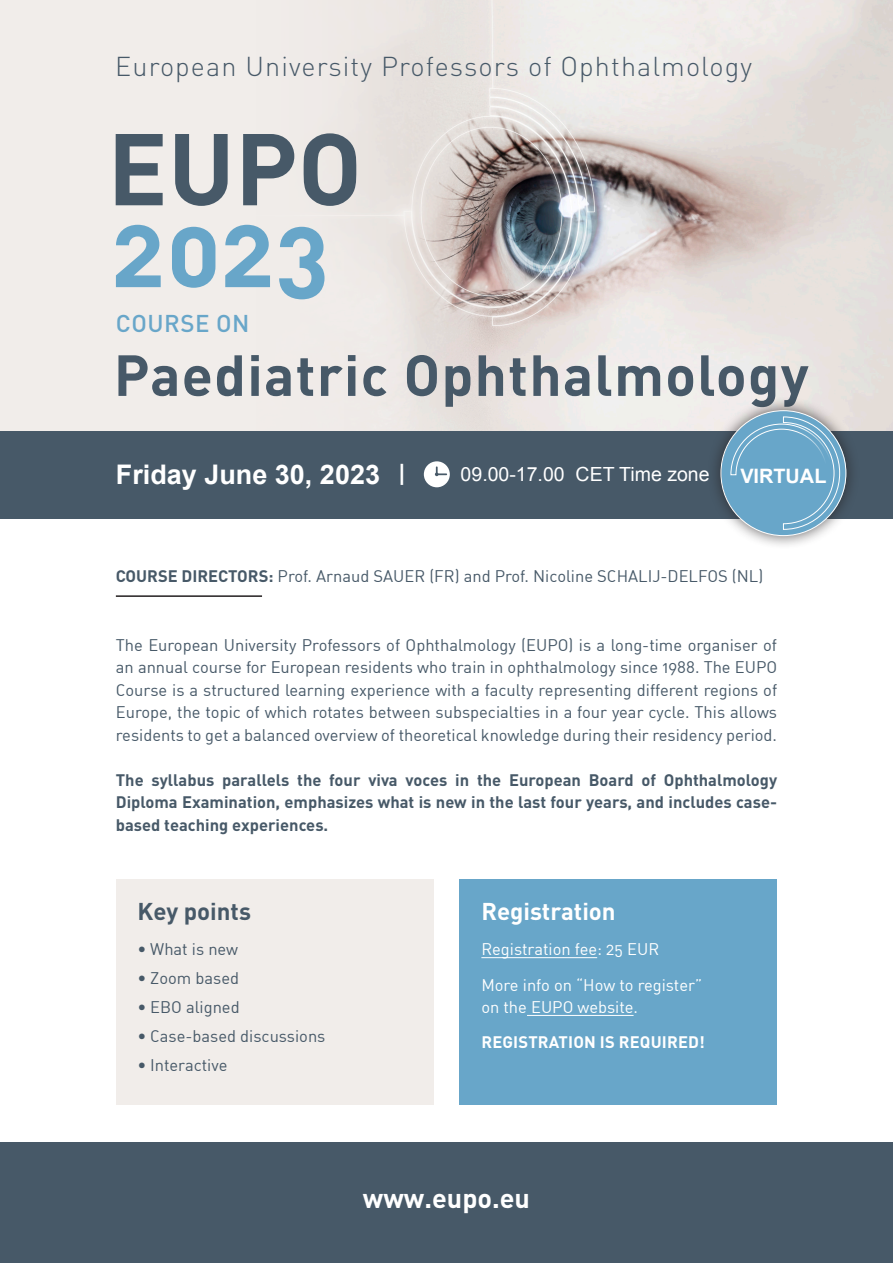
<style>
.page{position:relative;width:893px;height:1263px;background:#fff}
.page>*{position:absolute;margin:0;border:0;box-sizing:border-box;transform-origin:0 0}
.t1{font:100.2px "DIN Bold Alternate";color:#475968}
.t2{font:100.2px "DIN Bold Alternate";color:#68a6c9}
.t3{font:700 57px "DIN Pro";letter-spacing:.02em;color:#475968}
.t4{font:27px "DIN Light Alternate";letter-spacing:.04em;color:#475968}
.t5{font:700 27px "Arial";color:#fff}
.t6{font:700 27px "DIN Pro";color:#fff}
.t7{font:700 24px "DIN Pro";color:#fff}
.t8{font:700 24px "DIN Pro";color:#475968}
.t9{font:500 24px "DIN Pro";letter-spacing:.02em;color:#68a6c9}
.t10{font:700 19.8px "Arial";color:#fff}
.t11{font:19.5px "Arial";color:#fff}
.t12{font:16.5px/22.5px "DIN Regular Alternate";color:#475968;text-align:justify}
.t13{font:700 16.5px/22.5px "DIN Pro";color:#475968;text-align:justify}
.t14{font:16.5px/22.5px "DIN Regular Alternate";color:#fff}
.t15{font:700 16.5px "DIN Pro";letter-spacing:.01em;color:#fff}
.s1{font-family:"DIN Pro";font-weight:700}
.s2{font-family:"Calibri";font-size:18px}
</style>
<div class="page">
<div style="left:0;top:426px;width:893px;height:93px;background:#475968"></div>
<div style="left:0;top:1143px;width:893px;height:120px;background:#475968"></div>
<div style="left:0;top:0;width:893px;height:430px;background:#f1edea"></div>
<img style="left:369px;top:0;width:524px;height:430px">
<div style="left:116px;top:879px;width:318px;height:226px;background:#f1edea"></div>
<div style="left:459px;top:879px;width:318px;height:226px;background:#68a6c9"></div>
<svg style="left:424px;top:461px;width:26px;height:26px"></svg>
<div style="left:707px;top:397px;width:153px;height:153px;background:#231f20;opacity:.75"></div>
<svg style="left:721px;top:411px;width:125px;height:125px"></svg>
<svg style="left:730px;top:416px;width:110px;height:114px"></svg>
<hr style="left:116px;top:595px;width:146px;height:2px;background:#231f20">
<hr style="left:481px;top:957px;width:116px;height:1px;background:#fff">
<hr style="left:527px;top:1015px;width:107px;height:1px;background:#fff">
<p class="t4" style="left:115px;top:49px;width:638px">European University Professors of Ophthalmology</p>
<p class="t1" style="left:107px;top:104px;width:256px">EUPO</p>
<p class="t2" style="left:112px;top:185px;width:219px">2023</p>
<p class="t9" style="left:116px;top:307px;width:135px">COURSE ON</p>
<p class="t3" style="left:114px;top:337px;width:697px">Paediatric Ophthalmology</p>
<p class="t5" style="left:116px;top:457px;width:291px">Friday June 30, 2023 <sup>|</sup></p>
<p class="t11" style="left:461px;top:462px;width:250px">09.00-17.00 CET Time zone</p>
<p class="t10" style="left:740px;top:463px;width:88px">VIRTUAL</p>
<p class="t12" style="left:116px;top:564px;width:649px"><span class="s1">COURSE DIRECTORS:</span> Prof. Arnaud SAUER (FR) and Prof. Nicoline SCHALIJ-DELFOS (NL)</p>
<p class="t12" style="left:116px;top:633px;width:663px">The European University Professors of Ophthalmology (EUPO) is a long-time organiser of an annual course for European residents who train in ophthalmology since 1988. The EUPO Course is a structured learning experience with a faculty representing different regions of Europe, the topic of which rotates between subspecialties in a four year cycle. This allows residents to get a balanced overview of theoretical knowledge during their residency period.</p>
<p class="t13" style="left:116px;top:768px;width:663px">The syllabus parallels the four viva voces in the European Board of Ophthalmology Diploma Examination, emphasizes what is new in the last four years, and includes case&shy;based teaching experiences.</p>
<p class="t8" style="left:137px;top:895px;width:115px">Key points</p>
<p class="t12" style="left:137px;top:938px;width:102px"><span class="s2">•</span> What is new</p>
<p class="t12" style="left:137px;top:967px;width:103px"><span class="s2">•</span> Zoom based</p>
<p class="t12" style="left:137px;top:995px;width:104px"><span class="s2">•</span> EBO aligned</p>
<p class="t12" style="left:137px;top:1024px;width:189px"><span class="s2">•</span> Case-based discussions</p>
<p class="t12" style="left:137px;top:1053px;width:91px"><span class="s2">•</span> Interactive</p>
<p class="t7" style="left:481px;top:895px;width:136px">Registration</p>
<p class="t14" style="left:481px;top:938px;width:179px">Registration fee: 25 EUR</p>
<p class="t14" style="left:481px;top:973px;width:222px">More info on “How to register” on the EUPO website.</p>
<p class="t15" style="left:481px;top:1031px;width:225px">REGISTRATION IS REQUIRED!</p>
<p class="t6" style="left:363px;top:1180px;width:169px">www.eupo.eu</p>
</div>
